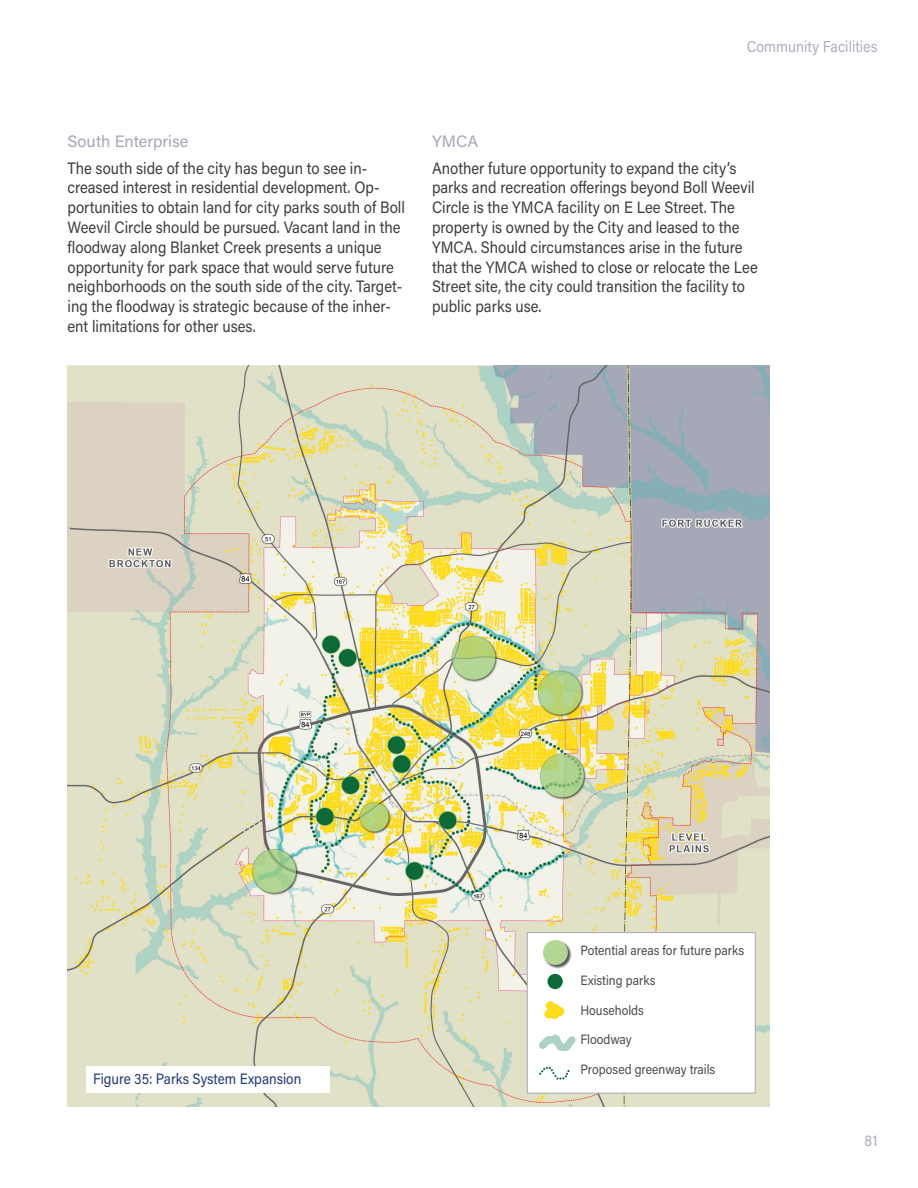
<style>
.page{position:relative;width:918px;height:1188px;background:#fff}
.page>*{position:absolute;margin:0;border:0;box-sizing:border-box;transform-origin:0 0}
.t1{font:16.5px/19.8px "Acumin Pro";color:#3e3e3f;scale:.9 1}
.Heading_3{font:16.5px "Acumin Pro";color:#a5a9b7}
.t2{font:15.75px "Acumin Pro";color:#acb0bc;scale:.9 1}
.t3{font:15px "Acumin Pro";color:#23387b;scale:.9 1}
.Legend{font:13.5px "Acumin Pro";color:#4b4c4d;scale:.9 1}
</style>
<div class="page">
<img style="left:68px;top:366px;width:702px;height:741px">
<div style="left:86px;top:1066px;width:243px;height:28px;background:#fff"></div>
<div style="left:527px;top:932px;width:229px;height:162px;background:#fff;border:1px solid #a5a9b7"></div>
<div style="left:543px;top:940px;width:29px;height:29px;background:#231f20;opacity:.75"></div>
<div style="left:543px;top:940px;width:25px;height:25px;background:#b2d795;border-radius:50%"></div>
<div style="left:547px;top:974px;width:16px;height:15px;background:#0e6938;border-radius:50%"></div>
<div style="left:546px;top:1001px;width:9px;height:9px;background:#ffdc19;border-radius:50%"></div>
<div style="left:551px;top:1004px;width:9px;height:9px;background:#ffdc19;border-radius:50%"></div>
<svg style="left:544px;top:1009px;width:9px;height:10px"></svg>
<div style="left:550px;top:1010px;width:9px;height:9px;background:#ffdc19;border-radius:50%"></div>
<div style="left:555px;top:1007px;width:9px;height:9px;background:#ffdc19;border-radius:50%"></div>
<svg style="left:539px;top:1034px;width:37px;height:18px"></svg>
<svg style="left:539px;top:1067px;width:31px;height:13px"></svg>
<p class="t2" style="left:747px;top:36px;width:147px">Community Facilities</p>
<p class="Heading_3" style="left:68px;top:130px;width:123px">South Enterprise</p>
<p class="t1" style="left:68px;top:157px;width:376px">The south side of the city has begun to see in&shy;creased interest in residential development. Op&shy;portunities to obtain land for city parks south of Boll Weevil Circle should be pursued. Vacant land in the floodway along Blanket Creek presents a unique opportunity for park space that would serve future neighborhoods on the south side of the city. Target&shy;ing the floodway is strategic because of the inher&shy;ent limitations for other uses.</p>
<p class="Heading_3" style="left:432px;top:130px;width:48px">YMCA</p>
<p class="t1" style="left:432px;top:157px;width:363px">Another future opportunity to expand the city’s parks and recreation offerings beyond Boll Weevil Circle is the YMCA facility on E Lee Street. The property is owned by the City and leased to the YMCA. Should circumstances arise in the future that the YMCA wished to close or relocate the Lee Street site, the city could transition the facility to public parks use.</p>
<p class="t3" style="left:93px;top:1069px;width:233px">Figure 35: Parks System Expansion</p>
<p class="Legend" style="left:580px;top:941px;width:183px">Potential areas for future parks</p>
<p class="Legend" style="left:580px;top:971px;width:85px">Existing parks</p>
<p class="Legend" style="left:580px;top:1001px;width:72px">Households</p>
<p class="Legend" style="left:580px;top:1030px;width:58px">Floodway</p>
<p class="Legend" style="left:580px;top:1060px;width:151px">Proposed greenway trails</p>
<p class="t2" style="left:865px;top:1129px;width:16px">81</p>
</div>
